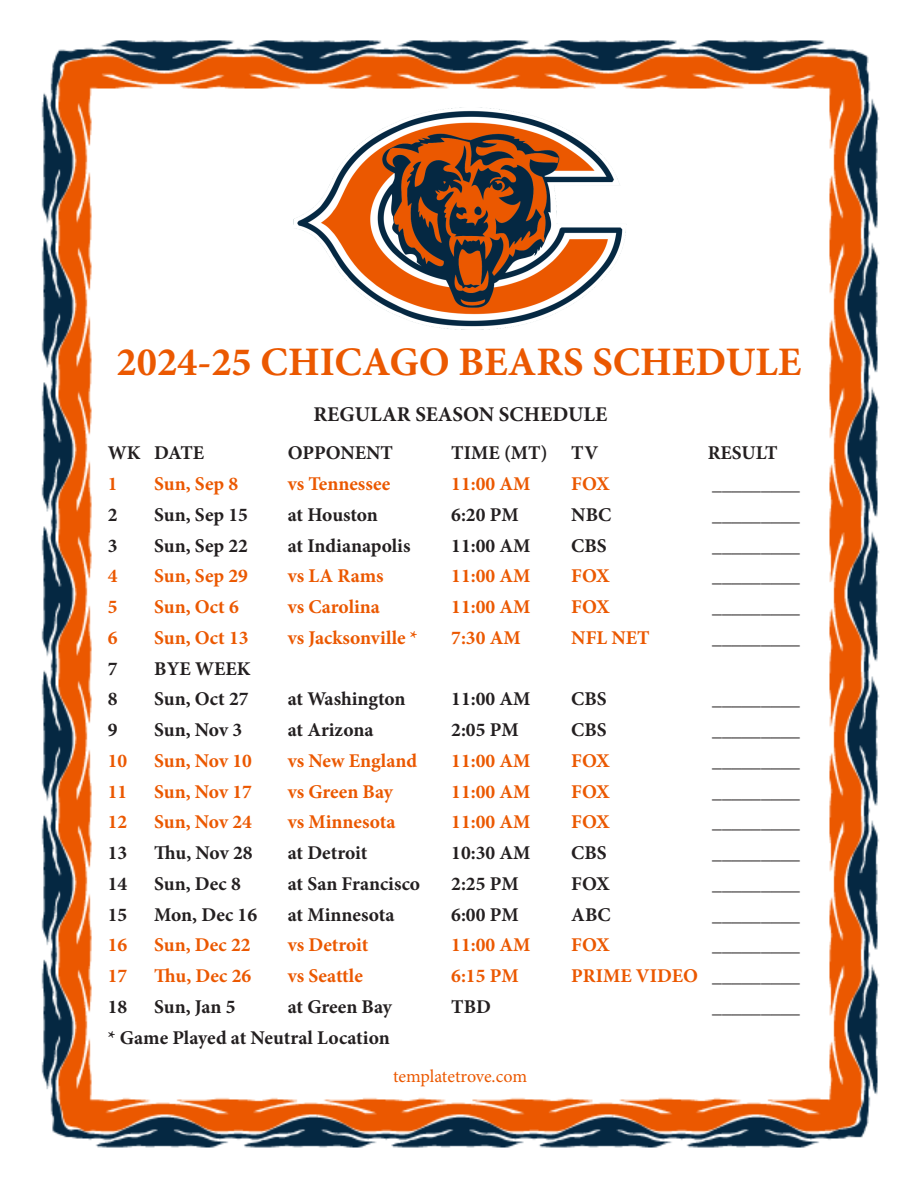
<style>
.page{position:relative;width:918px;height:1188px;background:#fff}
.page>*{position:absolute;margin:0;border:0;box-sizing:border-box;transform-origin:0 0}
.t1{font:700 40.5px "Minion Pro";color:#eb5800}
.t2{font:700 21px "Minion Pro";color:#231f20}
.t3{font:700 19.5px "Minion Pro";color:#231f20}
.t4{font:700 19.5px "Minion Pro";color:#eb5800}
.t5{font:18px "Minion Pro";letter-spacing:-.005em;color:#eb5800}
.s1{color:#231f20}
</style>
<div class="page">
<img style="left:41px;top:40px;width:839px;height:1108px">
<img style="left:285px;top:104px;width:351px;height:229px">
<p class="t1" style="left:117px;top:333px;width:686px">2024-25 CHICAGO BEARS SCHEDULE</p>
<p class="t2" style="left:313px;top:400px;width:295px">REGULAR SEASON SCHEDULE</p>
<p class="t3" style="left:108px;top:440px;width:98px">WK DATE</p>
<p class="t3" style="left:288px;top:440px;width:107px">OPPONENT</p>
<p class="t3" style="left:451px;top:440px;width:148px">TIME (MT) TV</p>
<p class="t3" style="left:708px;top:440px;width:71px">RESULT</p>
<p class="t4" style="left:108px;top:470px;width:11px">1</p>
<p class="t4" style="left:154px;top:470px;width:86px">Sun, Sep 8</p>
<p class="t4" style="left:288px;top:470px;width:104px">vs Tennessee</p>
<p class="t4" style="left:451px;top:470px;width:81px">11:00 AM</p>
<p class="t4" style="left:571px;top:470px;width:40px">FOX</p>
<p class="t3" style="left:712px;top:470px;width:89px">_________</p>
<p class="t3" style="left:108px;top:501px;width:11px">2</p>
<p class="t3" style="left:154px;top:501px;width:95px">Sun, Sep 15</p>
<p class="t3" style="left:288px;top:501px;width:92px">at Houston</p>
<p class="t3" style="left:451px;top:501px;width:69px">6:20 PM</p>
<p class="t3" style="left:571px;top:501px;width:42px">NBC</p>
<p class="t3" style="left:712px;top:501px;width:89px">_________</p>
<p class="t3" style="left:108px;top:532px;width:11px">3</p>
<p class="t3" style="left:154px;top:532px;width:95px">Sun, Sep 22</p>
<p class="t3" style="left:288px;top:532px;width:124px">at Indianapolis</p>
<p class="t3" style="left:451px;top:532px;width:81px">11:00 AM</p>
<p class="t3" style="left:571px;top:532px;width:37px">CBS</p>
<p class="t3" style="left:712px;top:532px;width:89px">_________</p>
<p class="t4" style="left:108px;top:563px;width:11px">4</p>
<p class="t4" style="left:154px;top:563px;width:95px">Sun, Sep 29</p>
<p class="t4" style="left:288px;top:563px;width:97px">vs LA Rams</p>
<p class="t4" style="left:451px;top:563px;width:81px">11:00 AM</p>
<p class="t4" style="left:571px;top:563px;width:40px">FOX</p>
<p class="t3" style="left:712px;top:563px;width:89px">_________</p>
<p class="t4" style="left:108px;top:593px;width:11px">5</p>
<p class="t4" style="left:154px;top:593px;width:86px">Sun, Oct 6</p>
<p class="t4" style="left:288px;top:593px;width:94px">vs Carolina</p>
<p class="t4" style="left:451px;top:593px;width:81px">11:00 AM</p>
<p class="t4" style="left:571px;top:593px;width:40px">FOX</p>
<p class="t3" style="left:712px;top:593px;width:89px">_________</p>
<p class="t4" style="left:108px;top:624px;width:11px">6</p>
<p class="t4" style="left:154px;top:624px;width:96px">Sun, Oct 13</p>
<p class="t4" style="left:288px;top:624px;width:132px">vs Jacksonville *</p>
<p class="t4" style="left:451px;top:624px;width:71px">7:30 AM</p>
<p class="t4" style="left:571px;top:624px;width:80px">NFL NET</p>
<p class="t3" style="left:712px;top:624px;width:89px">_________</p>
<p class="t3" style="left:108px;top:655px;width:11px">7</p>
<p class="t3" style="left:154px;top:655px;width:98px">BYE WEEK</p>
<p class="t3" style="left:108px;top:686px;width:11px">8</p>
<p class="t3" style="left:154px;top:686px;width:96px">Sun, Oct 27</p>
<p class="t3" style="left:288px;top:686px;width:119px">at Washington</p>
<p class="t3" style="left:451px;top:686px;width:81px">11:00 AM</p>
<p class="t3" style="left:571px;top:686px;width:37px">CBS</p>
<p class="t3" style="left:712px;top:686px;width:89px">_________</p>
<p class="t3" style="left:108px;top:716px;width:11px">9</p>
<p class="t3" style="left:154px;top:716px;width:89px">Sun, Nov 3</p>
<p class="t3" style="left:288px;top:716px;width:87px">at Arizona</p>
<p class="t3" style="left:451px;top:716px;width:69px">2:05 PM</p>
<p class="t3" style="left:571px;top:716px;width:37px">CBS</p>
<p class="t3" style="left:712px;top:716px;width:89px">_________</p>
<p class="t4" style="left:108px;top:747px;width:21px">10</p>
<p class="t4" style="left:154px;top:747px;width:99px">Sun, Nov 10</p>
<p class="t4" style="left:288px;top:747px;width:131px">vs New England</p>
<p class="t4" style="left:451px;top:747px;width:81px">11:00 AM</p>
<p class="t4" style="left:571px;top:747px;width:40px">FOX</p>
<p class="t3" style="left:712px;top:747px;width:89px">_________</p>
<p class="t4" style="left:108px;top:778px;width:21px">11</p>
<p class="t4" style="left:154px;top:778px;width:99px">Sun, Nov 17</p>
<p class="t4" style="left:288px;top:778px;width:107px">vs Green Bay</p>
<p class="t4" style="left:451px;top:778px;width:81px">11:00 AM</p>
<p class="t4" style="left:571px;top:778px;width:40px">FOX</p>
<p class="t3" style="left:712px;top:778px;width:89px">_________</p>
<p class="t4" style="left:108px;top:809px;width:21px">12</p>
<p class="t4" style="left:154px;top:809px;width:99px">Sun, Nov 24</p>
<p class="t4" style="left:288px;top:809px;width:109px">vs Minnesota</p>
<p class="t4" style="left:451px;top:809px;width:81px">11:00 AM</p>
<p class="t4" style="left:571px;top:809px;width:40px">FOX</p>
<p class="t3" style="left:712px;top:809px;width:89px">_________</p>
<p class="t3" style="left:108px;top:839px;width:21px">13</p>
<p class="t3" style="left:154px;top:839px;width:100px">Thu, Nov 28</p>
<p class="t3" style="left:288px;top:839px;width:81px">at Detroit</p>
<p class="t3" style="left:451px;top:839px;width:81px">10:30 AM</p>
<p class="t3" style="left:571px;top:839px;width:37px">CBS</p>
<p class="t3" style="left:712px;top:839px;width:89px">_________</p>
<p class="t3" style="left:108px;top:870px;width:21px">14</p>
<p class="t3" style="left:154px;top:870px;width:88px">Sun, Dec 8</p>
<p class="t3" style="left:288px;top:870px;width:134px">at San Francisco</p>
<p class="t3" style="left:451px;top:870px;width:69px">2:25 PM</p>
<p class="t3" style="left:571px;top:870px;width:40px">FOX</p>
<p class="t3" style="left:712px;top:870px;width:89px">_________</p>
<p class="t3" style="left:108px;top:901px;width:21px">15</p>
<p class="t3" style="left:154px;top:901px;width:104px">Mon, Dec 16</p>
<p class="t3" style="left:288px;top:901px;width:108px">at Minnesota</p>
<p class="t3" style="left:451px;top:901px;width:69px">6:00 PM</p>
<p class="t3" style="left:571px;top:901px;width:41px">ABC</p>
<p class="t3" style="left:712px;top:901px;width:89px">_________</p>
<p class="t4" style="left:108px;top:932px;width:21px">16</p>
<p class="t4" style="left:154px;top:932px;width:98px">Sun, Dec 22</p>
<p class="t4" style="left:288px;top:932px;width:82px">vs Detroit</p>
<p class="t4" style="left:451px;top:932px;width:81px">11:00 AM</p>
<p class="t4" style="left:571px;top:932px;width:40px">FOX</p>
<p class="t3" style="left:712px;top:932px;width:89px">_________</p>
<p class="t4" style="left:108px;top:962px;width:21px">17</p>
<p class="t4" style="left:154px;top:962px;width:98px">Thu, Dec 26</p>
<p class="t4" style="left:288px;top:962px;width:77px">vs Seattle</p>
<p class="t4" style="left:451px;top:962px;width:69px">6:15 PM</p>
<p class="t4" style="left:571px;top:962px;width:230px">PRIME VIDEO <span class="s1">_________</span></p>
<p class="t3" style="left:108px;top:993px;width:21px">18</p>
<p class="t3" style="left:154px;top:993px;width:83px">Sun, Jan 5</p>
<p class="t3" style="left:288px;top:993px;width:106px">at Green Bay</p>
<p class="t3" style="left:451px;top:993px;width:41px">TBD</p>
<p class="t3" style="left:712px;top:993px;width:89px">_________</p>
<p class="t3" style="left:108px;top:1024px;width:284px">* Game Played at Neutral Location</p>
<p class="t5" style="left:393px;top:1064px;width:136px">templatetrove.com</p>
</div>
